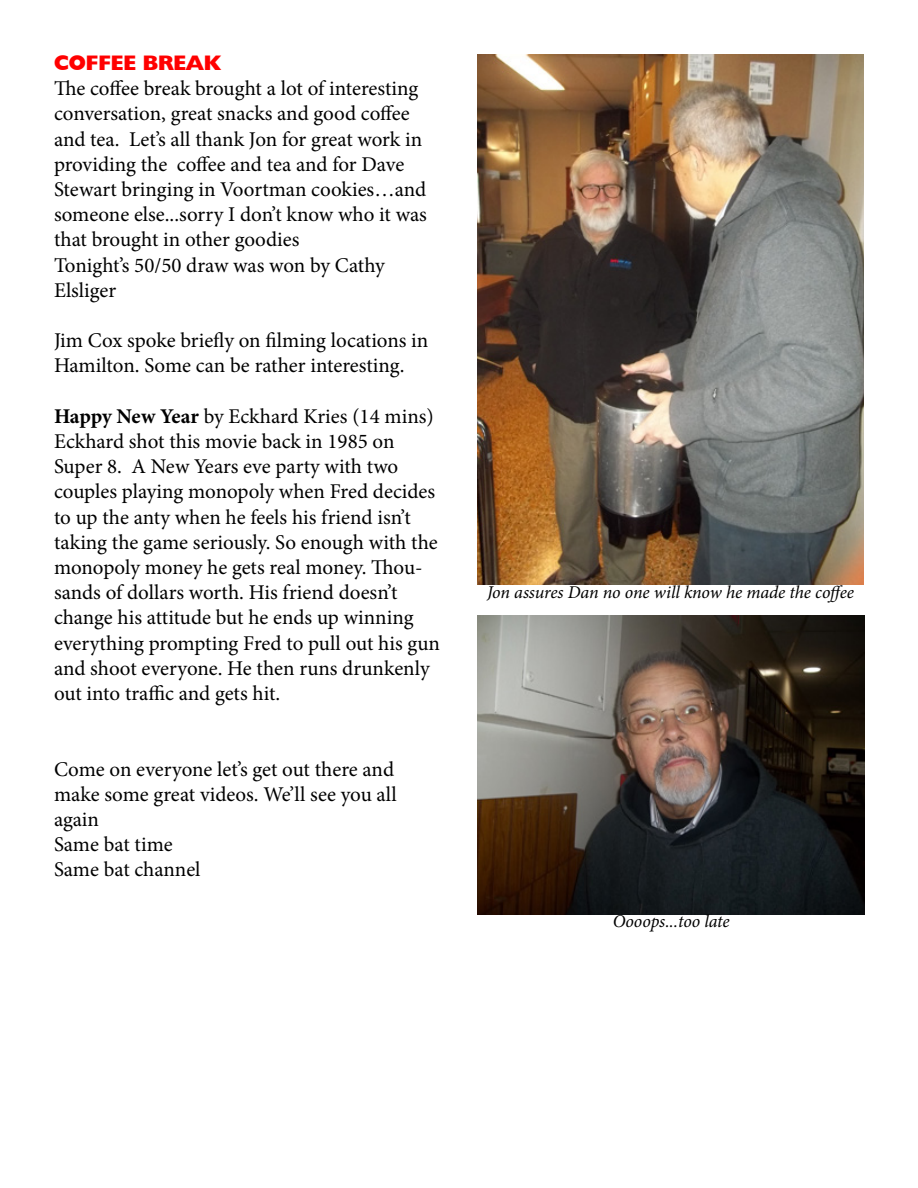
<style>
.page{position:relative;width:918px;height:1188px;background:#fff}
.page>*{position:absolute;margin:0;border:0;box-sizing:border-box;transform-origin:0 0}
.t1{font:21px/25.2px "Minion Pro";letter-spacing:-.005em;color:#000}
.t2{font:800 21px "Humanist 521 BT";color:#f00}
.t3{font:italic 18px "Minion Pro";letter-spacing:-.005em;color:#000}
.s1{font-weight:700}
</style>
<div class="page">
<img style="left:478px;top:615px;width:386px;height:299px">
<img style="left:477px;top:54px;width:387px;height:531px">
<p class="t2" style="left:54px;top:50px;width:168px">COFFEE BREAK</p>
<p class="t1" style="left:54px;top:76px;width:374px">The coffee break brought a lot of interesting conversation, great snacks and good coffee and tea. Let’s all thank Jon for great work in providing the coffee and tea and for Dave Stewart bringing in Voortman cookies…and someone else...sorry I don’t know who it was that brought in other goodies<br>Tonight’s 50/50 draw was won by Cathy Elsliger</p>
<p class="t1" style="left:54px;top:328px;width:376px">Jim Cox spoke briefly on filming locations in<br>Hamilton. Some can be rather interesting.</p>
<p class="t1" style="left:54px;top:404px;width:387px"><span class="s1">Happy New Year</span> by Eckhard Kries (14 mins)<br>Eckhard shot this movie back in 1985 on Super 8. A New Years eve party with two couples playing monopoly when Fred decides to up the anty when he feels his friend isn’t taking the game seriously. So enough with the monopoly money he gets real money. Thou&shy;sands of dollars worth. His friend doesn’t change his attitude but he ends up winning everything prompting Fred to pull out his gun and shoot everyone. He then runs drunkenly out into traffic and gets hit.</p>
<p class="t1" style="left:54px;top:756px;width:344px">Come on everyone let’s get out there and make some great videos. We’ll see you all again<br>Same bat time<br>Same bat channel</p>
<p class="t3" style="left:487px;top:580px;width:368px">Jon assures Dan no one will know he made the coffee</p>
<p class="t3" style="left:613px;top:909px;width:119px">Oooops...too late</p>
</div>
